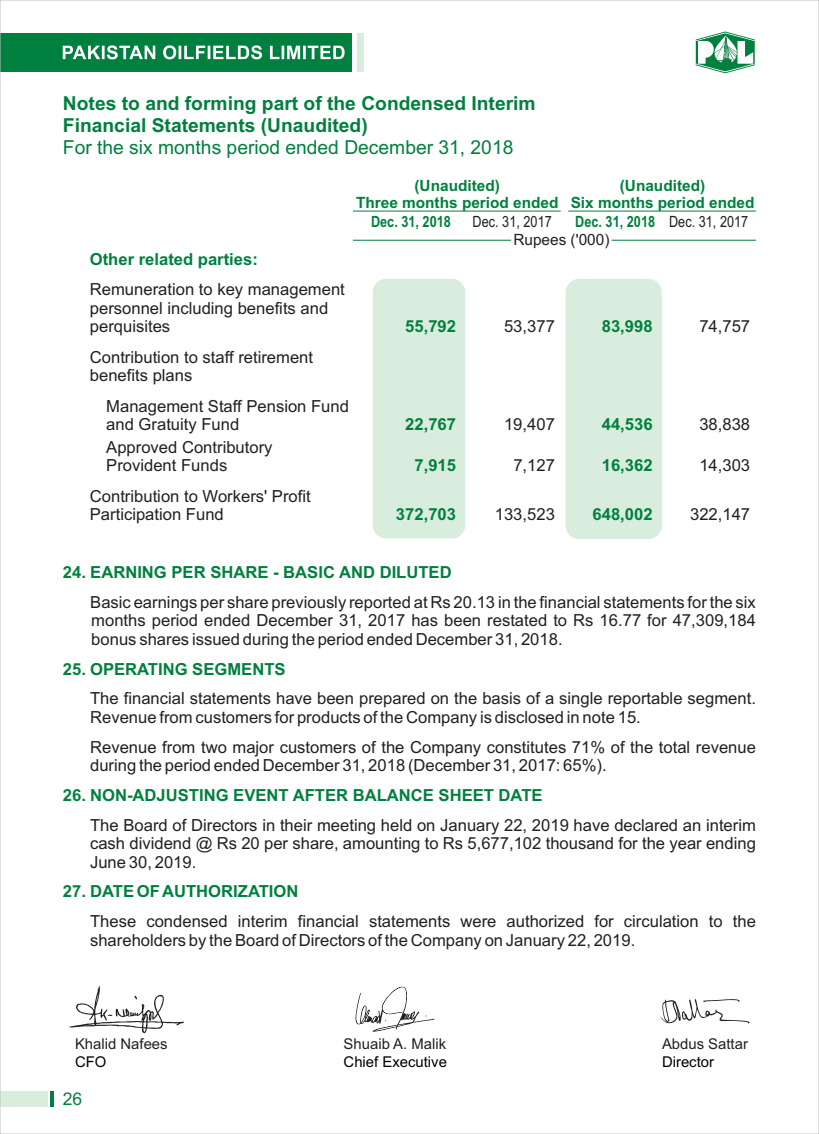
<style>
.page{position:relative;width:819px;height:1134px;background:#fff}
.page>*{position:absolute;margin:0;border:0;box-sizing:border-box;transform-origin:0 0}
.t1{font:700 19.25px "Arial";color:#00803e}
.t2{font:19.25px "Arial";color:#00803e}
.t3{font:17.5px "Arial";color:#00803e}
.t4{font:16.62px/18.6px "Arial";color:#231f20}
.t5{font:700 16.62px "Arial";color:#00803e}
.t6{font:700 15.58px "Arial";color:#00803e}
.t7{font:15.58px "Arial Narrow";color:#231f20}
.t8{font:700 15.58px "Arial Narrow";color:#00803e}
.t9{font:15.58px "Arial";color:#231f20}
.t10{font:14.88px "Arial";color:#231f20}
.t11{font:14.88px "Arial";color:#000}
</style>
<div class="page">
<div style="left:566px;top:279px;width:96px;height:260px;background:#d8eddd;border-radius:14px"></div>
<div style="left:373px;top:279px;width:92px;height:259px;background:#d8eddd;border-radius:13px"></div>
<svg style="left:661px;top:999px;width:89px;height:24px"></svg>
<svg style="left:355px;top:987px;width:80px;height:45px"></svg>
<svg style="left:69px;top:986px;width:115px;height:47px"></svg>
<hr style="left:568px;top:211px;width:188px;height:1px;background:#00803e">
<hr style="left:353px;top:240px;width:158px;height:1px;background:#00803e">
<hr style="left:612px;top:240px;width:144px;height:1px;background:#00803e">
<hr style="left:353px;top:211px;width:208px;height:1px;background:#00803e">
<svg style="left:696px;top:32px;width:59px;height:41px"></svg>
<div style="left:0;top:1091px;width:47px;height:16px;background:#d8eddd"></div>
<hr style="left:50px;top:1091px;width:3px;height:16px;background:#00803e">
<div style="left:0;top:33px;width:351px;height:39px;background:#00803e"></div>
<div style="left:357px;top:33px;width:6px;height:39px;background:#d8eddd"></div>
<svg style="left:63px;top:45px;width:282px;height:14px"></svg>
<p class="t1" style="left:63px;top:96px;width:474px">Notes to and forming part of the Condensed Interim</p>
<p class="t1" style="left:63px;top:118px;width:306px">Financial Statements (Unaudited)</p>
<p class="t2" style="left:63px;top:140px;width:452px">For the six months period ended December 31, 2018</p>
<p class="t6" style="left:414px;top:180px;width:87px">(Unaudited)</p>
<p class="t6" style="left:620px;top:180px;width:87px">(Unaudited)</p>
<p class="t6" style="left:356px;top:196px;width:400px">Three months period ended Six months period ended</p>
<p class="t8" style="left:371px;top:209px;width:81px">Dec. 31, 2018</p>
<p class="t7" style="left:473px;top:215px;width:81px">Dec. 31, 2017</p>
<p class="t8" style="left:575px;top:209px;width:81px">Dec. 31, 2018</p>
<p class="t7" style="left:669px;top:215px;width:81px">Dec. 31, 2017</p>
<p class="t5" style="left:90px;top:252px;width:170px">Other related parties:</p>
<p class="t4" style="left:90px;top:282px;width:257px;line-height:18px">Remuneration to key management personnel including benefits and perquisites</p>
<p class="t4" style="left:90px;top:349px;width:225px;line-height:18px">Contribution to staff retirement benefits plans</p>
<p class="t4" style="left:106px;top:398px;width:244px;line-height:18px">Management Staff Pension Fund and Gratuity Fund</p>
<p class="t4" style="left:106px;top:440px;width:168px;line-height:18px">Approved Contributory<br>Provident Funds</p>
<p class="t4" style="left:90px;top:489px;width:222px;line-height:18px">Contribution to Workers' Profit<br>Participation Fund</p>
<p class="t9" style="left:513px;top:234px;width:98px">Rupees ('000)</p>
<p class="t5" style="left:405px;top:320px;width:52px">55,792</p>
<p class="t5" style="left:602px;top:320px;width:52px">83,998</p>
<p class="t4" style="left:504px;top:318px;width:52px">53,377</p>
<p class="t4" style="left:699px;top:318px;width:52px">74,757</p>
<p class="t5" style="left:405px;top:418px;width:52px">22,767</p>
<p class="t5" style="left:602px;top:418px;width:52px">44,536</p>
<p class="t5" style="left:414px;top:459px;width:43px">7,915</p>
<p class="t5" style="left:602px;top:459px;width:52px">16,362</p>
<p class="t5" style="left:396px;top:508px;width:62px">372,703</p>
<p class="t5" style="left:593px;top:508px;width:62px">648,002</p>
<p class="t4" style="left:504px;top:416px;width:52px">19,407</p>
<p class="t4" style="left:699px;top:416px;width:52px">38,838</p>
<p class="t4" style="left:513px;top:458px;width:43px">7,127</p>
<p class="t4" style="left:699px;top:458px;width:52px">14,303</p>
<p class="t4" style="left:495px;top:507px;width:62px">133,523</p>
<p class="t4" style="left:690px;top:507px;width:62px">322,147</p>
<p class="t5" style="left:63px;top:566px;width:390px">24. EARNING PER SHARE - BASIC AND DILUTED</p>
<p class="t4" style="left:90px;top:594px;width:667px;text-align:justify">Basic earnings per share previously reported at Rs 20.13 in the financial statements for the six months period ended December 31, 2017 has been restated to Rs 16.77 for 47,309,184 bonus shares issued during the period ended December 31, 2018.</p>
<p class="t5" style="left:63px;top:662px;width:224px">25. OPERATING SEGMENTS</p>
<p class="t4" style="left:90px;top:691px;width:667px">The financial statements have been prepared on the basis of a single reportable segment.<br>Revenue from customers for products of the Company is disclosed in note 15.</p>
<p class="t4" style="left:90px;top:739px;width:667px">Revenue from two major customers of the Company constitutes 71% of the total revenue during the period ended December 31, 2018 (December 31, 2017: 65%).</p>
<p class="t5" style="left:63px;top:789px;width:481px">26. NON-ADJUSTING EVENT AFTER BALANCE SHEET DATE</p>
<p class="t4" style="left:90px;top:817px;width:667px;text-align:justify">The Board of Directors in their meeting held on January 22, 2019 have declared an interim cash dividend @ Rs 20 per share, amounting to Rs 5,677,102 thousand for the year ending June 30, 2019.</p>
<p class="t5" style="left:63px;top:885px;width:237px">27. DATE OF AUTHORIZATION</p>
<p class="t4" style="left:90px;top:914px;width:667px">These condensed interim financial statements were authorized for circulation to the shareholders by the Board of Directors of the Company on January 22, 2019.</p>
<p class="t10" style="left:75px;top:1038px;width:94px">Khalid Nafees</p>
<p class="t11" style="left:75px;top:1056px;width:33px">CFO</p>
<p class="t3" style="left:63px;top:1092px;width:21px">26</p>
<p class="t10" style="left:344px;top:1038px;width:104px">Shuaib A. Malik</p>
<p class="t11" style="left:344px;top:1056px;width:105px">Chief Executive</p>
<p class="t10" style="left:662px;top:1038px;width:87px">Abdus Sattar</p>
<p class="t11" style="left:662px;top:1056px;width:54px">Director</p>
</div>
